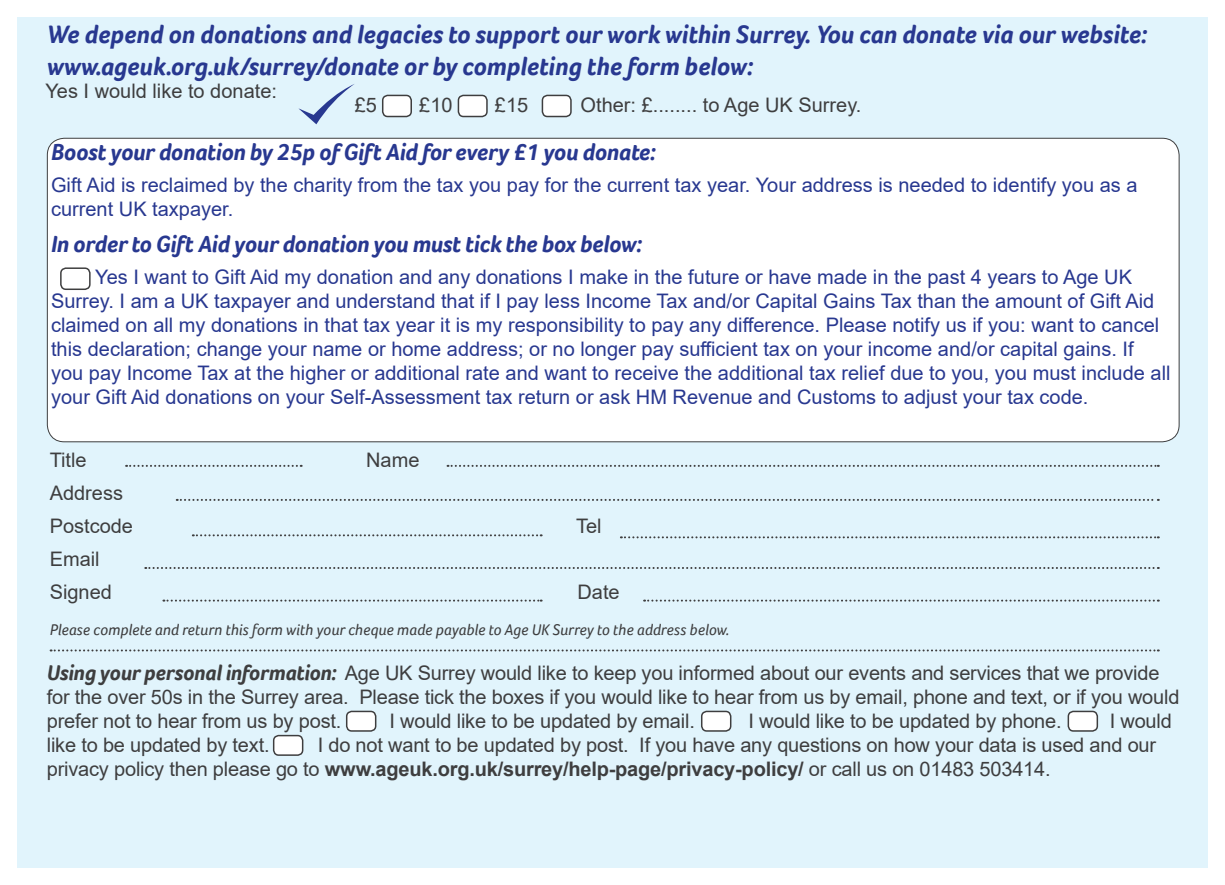
<style>
.page{position:relative;width:1225px;height:885px;background:#fff}
.page>*{position:absolute;margin:0;border:0;box-sizing:border-box;transform-origin:0 0}
.t1{font:italic 700 26px "Foco";color:#283890}
.t2{font:italic 700 24px "Foco";letter-spacing:-.01em;color:#283890}
.t3{font:20px/24px "Arial";color:#283890}
.t4{font:20px/24px "Arial";letter-spacing:-.01em;color:#3e3e3f}
.t5{font:italic 16px "Foco";color:#3e3e3f}
.s1{font-family:"Foco";font-weight:700;font-style:italic;font-size:22px}
.s2{font-weight:700}
</style>
<div class="page">
<div style="left:17px;top:17px;width:1191px;height:850px;background:#e1f4fc"></div>
<svg style="left:51px;top:649px;width:1107px;height:2px"></svg>
<svg style="left:447px;top:465px;width:711px;height:2px"></svg>
<svg style="left:126px;top:465px;width:176px;height:2px"></svg>
<svg style="left:177px;top:499px;width:981px;height:2px"></svg>
<svg style="left:193px;top:534px;width:348px;height:2px"></svg>
<svg style="left:163px;top:599px;width:378px;height:2px"></svg>
<svg style="left:145px;top:567px;width:1013px;height:2px"></svg>
<div style="left:47px;top:138px;width:1132px;height:304px;background:#fff;border-radius:17px"></div>
<div style="left:274px;top:735px;width:29px;height:20px;background:#fff;border-radius:5px"></div>
<div style="left:273px;top:734px;width:30px;height:21px;border:2px solid #3e3e3f;border-radius:5px"></div>
<div style="left:60px;top:267px;width:31px;height:23px;border:2px solid #3e3e3f;border-radius:5px"></div>
<div style="left:1068px;top:711px;width:29px;height:19px;background:#fff;border-radius:5px"></div>
<div style="left:1067px;top:710px;width:31px;height:21px;border:2px solid #3e3e3f;border-radius:5px"></div>
<svg style="left:299px;top:84px;width:55px;height:40px"></svg>
<div style="left:383px;top:95px;width:28px;height:21px;background:#fff;border-radius:5px"></div>
<div style="left:382px;top:95px;width:30px;height:22px;border:2px solid #3e3e3f;border-radius:5px"></div>
<div style="left:458px;top:95px;width:29px;height:21px;background:#fff;border-radius:5px"></div>
<div style="left:458px;top:95px;width:30px;height:22px;border:2px solid #3e3e3f;border-radius:5px"></div>
<div style="left:347px;top:711px;width:29px;height:19px;background:#fff;border-radius:5px"></div>
<div style="left:346px;top:710px;width:30px;height:21px;border:2px solid #3e3e3f;border-radius:5px"></div>
<div style="left:701px;top:711px;width:29px;height:19px;background:#fff;border-radius:5px"></div>
<div style="left:701px;top:710px;width:30px;height:21px;border:2px solid #3e3e3f;border-radius:5px"></div>
<svg style="left:621px;top:536px;width:537px;height:2px"></svg>
<svg style="left:644px;top:599px;width:514px;height:2px"></svg>
<div style="left:542px;top:95px;width:29px;height:21px;background:#fff;border-radius:5px"></div>
<div style="left:541px;top:95px;width:31px;height:22px;border:2px solid #3e3e3f;border-radius:5px"></div>
<p class="t1" style="left:47px;top:17px;width:1102px">We depend on donations and legacies to support our work within Surrey. You can donate via our website:</p>
<p class="t1" style="left:47px;top:49px;width:707px">www.ageuk.org.uk/surrey/donate or by completing the form below:</p>
<p class="t4" style="left:355px;top:93px;width:24px">£5</p>
<p class="t4" style="left:419px;top:93px;width:35px">£10</p>
<p class="t4" style="left:495px;top:93px;width:35px">£15</p>
<p class="t4" style="left:45px;top:79px;width:233px">Yes I would like to donate:</p>
<p class="t4" style="left:580px;top:93px;width:282px">Other: £........ to Age UK Surrey.</p>
<p class="t2" style="left:51px;top:136px;width:606px">Boost your donation by 25p of Gift Aid for every £1 you donate:</p>
<p class="t3" style="left:51px;top:173px;width:1088px">Gift Aid is reclaimed by the charity from the tax you pay for the current tax year. Your address is needed to identify you as a current UK taxpayer.</p>
<p class="t2" style="left:51px;top:228px;width:592px">In order to Gift Aid your donation you must tick the box below:</p>
<p class="t3" style="left:51px;top:265px;width:1121px;text-indent:44px">Yes I want to Gift Aid my donation and any donations I make in the future or have made in the past 4 years to Age UK Surrey. I am a UK taxpayer and understand that if I pay less Income Tax and/or Capital Gains Tax than the amount of Gift Aid claimed on all my donations in that tax year it is my responsibility to pay any difference. Please notify us if you: want to cancel this declaration; change your name or home address; or no longer pay sufficient tax on your income and/or capital gains. If you pay Income Tax at the higher or additional rate and want to receive the additional tax relief due to you, you must include all your Gift Aid donations on your Self-Assessment tax return or ask HM Revenue and Customs to adjust your tax code.</p>
<p class="t4" style="left:50px;top:448px;width:39px">Title</p>
<p class="t4" style="left:366px;top:448px;width:55px">Name</p>
<p class="t4" style="left:50px;top:481px;width:75px">Address</p>
<p class="t4" style="left:50px;top:514px;width:85px">Postcode</p>
<p class="t4" style="left:576px;top:514px;width:27px">Tel</p>
<p class="t4" style="left:50px;top:547px;width:51px">Email</p>
<p class="t4" style="left:50px;top:580px;width:64px">Signed</p>
<p class="t4" style="left:577px;top:580px;width:44px">Date</p>
<p class="t5" style="left:50px;top:618px;width:681px">Please complete and return this form with your cheque made payable to Age UK Surrey to the address below.</p>
<p class="t4" style="left:47px;top:660px;width:1134px"><span class="s1">Using your personal information:</span> Age UK Surrey would like to keep you informed about our events and services that we provide for the over 50s in the Surrey area. Please tick the boxes if you would like to hear from us by email, phone and text, or if you would prefer not to hear from us by post.</p>
<p class="t4" style="left:389px;top:708px;width:307px">I would like to be updated by email.</p>
<p class="t4" style="left:748px;top:708px;width:315px">I would like to be updated by phone.</p>
<p class="t4" style="left:1109px;top:708px;width:64px">I would</p>
<p class="t4" style="left:47px;top:732px;width:1110px;text-indent:271px">I do not want to be updated by post. If you have any questions on how your data is used and our privacy policy then please go to <span class="s2">www.ageuk.org.uk/surrey/help-page/privacy-policy/</span> or call us on 01483 503414.</p>
<p class="t4" style="left:47px;top:732px;width:224px">like to be updated by text.</p>
</div>
